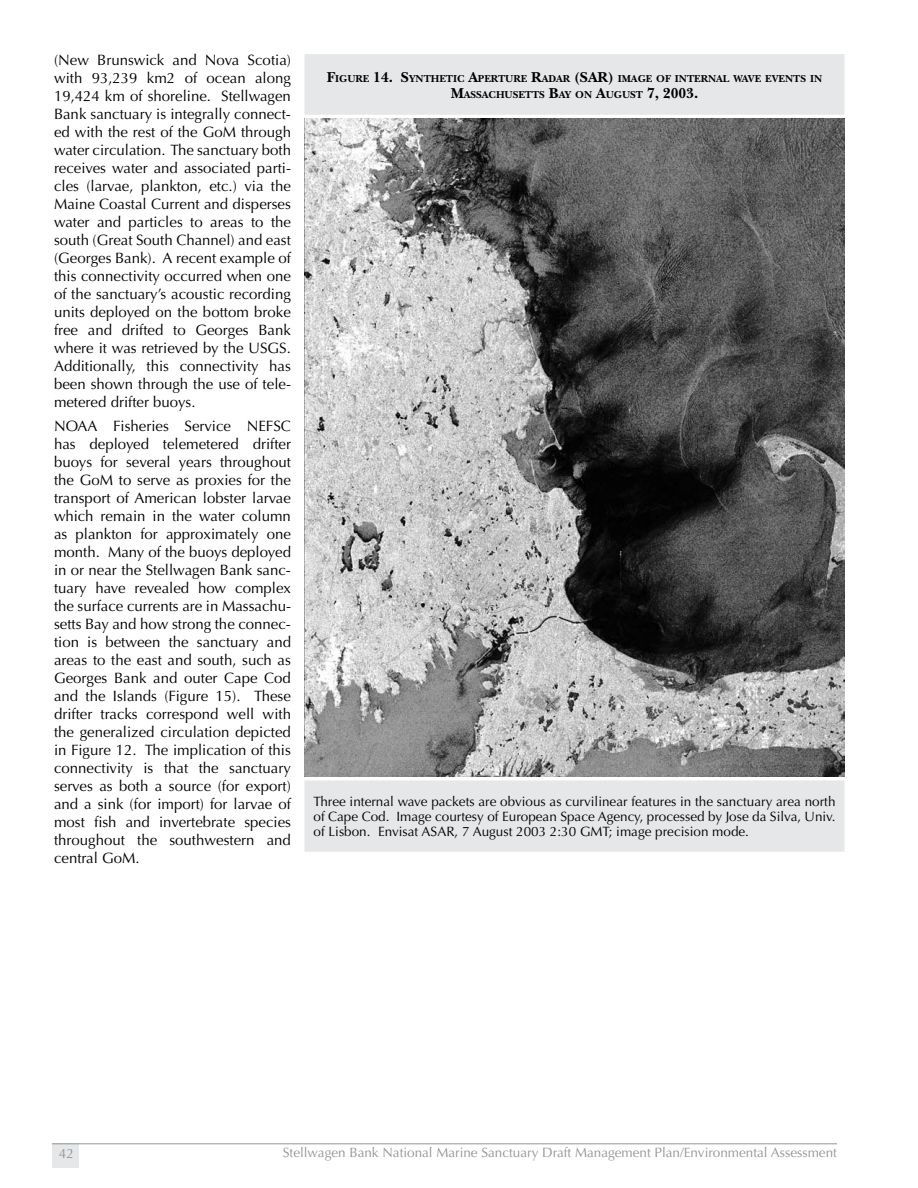
<style>
.page{position:relative;width:918px;height:1188px;background:#fff}
.page>*{position:absolute;margin:0;border:0;box-sizing:border-box;transform-origin:0 0}
.t1{font:15px/18px "Optima";color:#000;text-align:justify}
.t2{font:13.5px/15px "Optima";color:#000;text-align:justify}
.t3{font:13.5px "Optima";color:#939598}
.t4{font:700 10.5px/16.5px "New Baskerville";color:#000}
.s1{font-size:15px}
</style>
<div class="page">
<div style="left:52px;top:1144px;width:27px;height:24px;background:#e6e7e8"></div>
<hr style="left:52px;top:1144px;width:785px;height:1px;background:#939598">
<div style="left:306px;top:55px;width:537px;height:59px;background:#e6e7e8"></div>
<div style="left:304px;top:54px;width:540px;height:61px;border:2px solid #e6e7e8"></div>
<img style="left:304px;top:119px;width:540px;height:658px">
<div style="left:306px;top:782px;width:537px;height:69px;background:#e6e7e8"></div>
<div style="left:304px;top:780px;width:540px;height:72px;border:2px solid #e6e7e8"></div>
<p class="t1" style="left:54px;top:51px;width:239px">(New Brunswick and Nova Scotia) with 93,239 km2 of ocean along 19,424 km of shoreline. Stellwagen Bank sanctuary is integrally connect&shy;ed with the rest of the GoM through water circulation. The sanctuary both receives water and associated parti&shy;cles (larvae, plankton, etc.) via the Maine Coastal Current and disperses water and particles to areas to the south (Great South Channel) and east (Georges Bank). A recent example of this connectivity occurred when one of the sanctuary’s acoustic recording units deployed on the bottom broke free and drifted to Georges Bank where it was retrieved by the USGS.<br>Additionally, this connectivity has been shown through the use of tele&shy;metered drifter buoys.</p>
<p class="t1" style="left:54px;top:418px;width:239px">NOAA Fisheries Service NEFSC has deployed telemetered drifter buoys for several years throughout the GoM to serve as proxies for the transport of American lobster larvae which remain in the water column as plankton for approximately one month. Many of the buoys deployed in or near the Stellwagen Bank sanc&shy;tuary have revealed how complex the surface currents are in Massachu&shy;setts Bay and how strong the connec&shy;tion is between the sanctuary and areas to the east and south, such as Georges Bank and outer Cape Cod and the Islands (Figure 15). These drifter tracks correspond well with the generalized circulation depicted in Figure 12. The implication of this connectivity is that the sanctuary serves as both a source (for export) and a sink (for import) for larvae of most fish and invertebrate species throughout the southwestern and central GoM.</p>
<p class="t4" style="left:327px;top:70px;width:224px"><span class="s1">F</span>IGURE <span class="s1">14. S</span>YNTHETIC <span class="s1">A</span>PERTURE <span class="s1">R</span>ADA</p>
<p class="t4" style="left:451px;top:70px;width:373px;text-indent:112px">R <span class="s1">(SAR)</span> IMAGE OF INTERNAL WAVE EVENTS IN<br><span class="s1">M</span>ASSACHUSETTS <span class="s1">B</span>AY ON <span class="s1">A</span>UGUST <span class="s1">7, 2003.</span></p>
<p class="t2" style="left:314px;top:794px;width:524px">Three internal wave packets are obvious as curvilinear features in the sanctuary area north of Cape Cod. Image courtesy of European Space Agency, processed by Jose da Silva, Univ. of Lisbon. Envisat ASAR, 7 August 2003 2:30 GMT; image precision mode.</p>
<p class="t3" style="left:59px;top:1145px;width:17px">42</p>
<p class="t3" style="left:283px;top:1145px;width:556px">Stellwagen Bank National Marine Sanctuary Draft Management Plan/Environmental Assessment</p>
</div>
